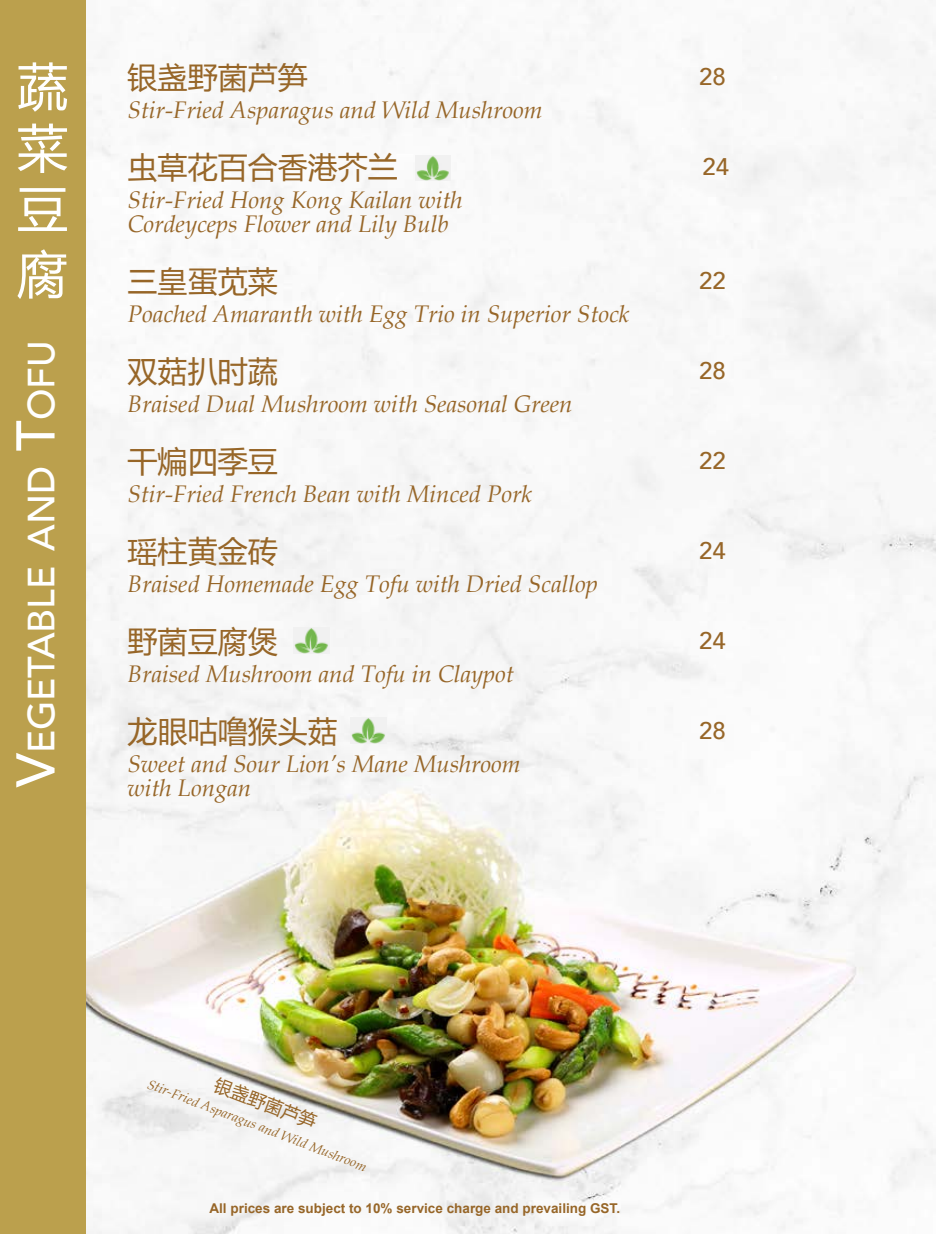
<style>
.page{position:relative;width:936px;height:1234px;background:#fff}
.page>*{position:absolute;margin:0;border:0;box-sizing:border-box;transform-origin:0 0}
.t1{font:51px/62.4px "Microsoft Ya Hei";color:#fff;text-align:justify}
.t2{font:500 37.8px "Avenir";color:#fff}
.t3{font:30px "Microsoft Ya Hei";color:#976628}
.t4{font:italic 24px/24px "Book Antiqua";color:#976628}
.t5{font:500 24px "Avenir";color:#976628}
.t6{font:18px "Microsoft Ya Hei";color:#976628}
.t7{font:700 13.5px "Arial";color:#976628}
.t8{font:italic 13.5px "Book Antiqua";color:#976628}
.s1{font-size:54px}
</style>
<div class="page">
<img style="left:85px;top:0;width:850px;height:1233px">
<div style="left:0;top:0;width:85px;height:1233px;background:#bba04d"></div>
<img style="left:293px;top:627px;width:36px;height:26px">
<img style="left:350px;top:717px;width:36px;height:26px">
<img style="left:415px;top:155px;width:36px;height:26px">
<h1 class="t1" style="left:17px;top:53px;width:52px">蔬菜豆腐</h1>
<h2 class="t2" style="left:9px;top:787px;width:448px;rotate:-90deg"><span class="s1">V</span>egetable and <span class="s1">T</span>ofu</h2>
<p class="t3" style="left:128px;top:57px;width:181px">银盏野菌芦笋</p>
<p class="t4" style="left:128px;top:97px;width:416px">Stir-Fried Asparagus and Wild Mushroom</p>
<p class="t3" style="left:128px;top:147px;width:271px">虫草花百合香港芥兰</p>
<p class="t4" style="left:128px;top:187px;width:336px">Stir-Fried Hong Kong Kailan with<br>Cordeyceps Flower and Lily Bulb</p>
<p class="t3" style="left:128px;top:261px;width:151px">三皇蛋苋菜</p>
<p class="t4" style="left:128px;top:301px;width:503px">Poached Amaranth with Egg Trio in Superior Stock</p>
<p class="t3" style="left:128px;top:351px;width:151px">双菇扒时蔬</p>
<p class="t4" style="left:128px;top:391px;width:446px">Braised Dual Mushroom with Seasonal Green</p>
<p class="t3" style="left:128px;top:441px;width:151px">干煸四季豆</p>
<p class="t4" style="left:128px;top:481px;width:406px">Stir-Fried French Bean with Minced Pork</p>
<p class="t3" style="left:128px;top:531px;width:151px">瑶柱黄金砖</p>
<p class="t4" style="left:128px;top:571px;width:471px">Braised Homemade Egg Tofu with Dried Scallop</p>
<p class="t3" style="left:128px;top:621px;width:151px">野菌豆腐煲</p>
<p class="t4" style="left:128px;top:661px;width:387px">Braised Mushroom and Tofu in Claypot</p>
<p class="t3" style="left:128px;top:711px;width:212px">龙眼咕噜猴头菇</p>
<p class="t4" style="left:128px;top:751px;width:394px">Sweet and Sour Lion’s Mane Mushroom with Longan</p>
<p class="t5" style="left:699px;top:56px;width:28px">28</p>
<p class="t5" style="left:702px;top:146px;width:28px">24</p>
<p class="t5" style="left:699px;top:260px;width:28px">22</p>
<p class="t5" style="left:699px;top:350px;width:28px">28</p>
<p class="t5" style="left:699px;top:440px;width:28px">22</p>
<p class="t5" style="left:699px;top:530px;width:28px">24</p>
<p class="t5" style="left:699px;top:620px;width:28px">24</p>
<p class="t5" style="left:699px;top:710px;width:28px">28</p>
<p class="t6" style="left:219px;top:1072px;width:110px;rotate:21deg">银盏野菌芦笋</p>
<p class="t8" style="left:152px;top:1074px;width:235px;rotate:21deg">Stir-Fried Asparagus and Wild Mushroom</p>
<p class="t7" style="left:209px;top:1198px;width:412px">All prices are subject to 10% service charge and prevailing GST.</p>
</div>
